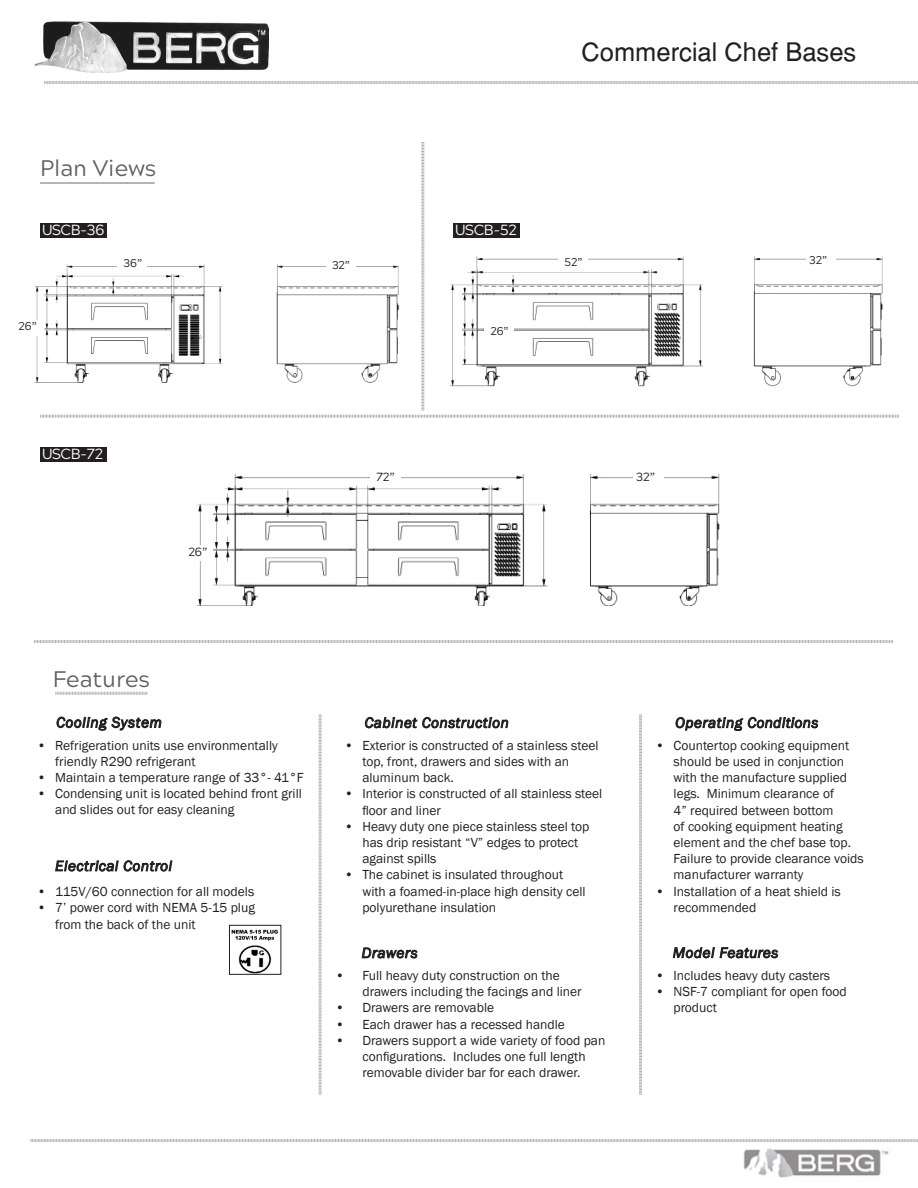
<style>
.page{position:relative;width:918px;height:1188px;background:#fff}
.page>*{position:absolute;margin:0;border:0;box-sizing:border-box;transform-origin:0 0}
.t1{font:25.5px "Helvetica";color:#231f20}
.t2{font:22.5px "Acherus Grotesque";color:#5f5f62}
.t3{font:italic 15px "Franklin Gothic";letter-spacing:.04em;color:#231f20}
.t4{font:14.7px "Acherus Grotesque";letter-spacing:-.03em;color:#fff}
.t5{font:13.5px/16.2px "Franklin Gothic";color:#231f20}
.t6{font:11.85px "Acherus Grotesque";color:#231f20}
.t7{font:11.25px "Acherus Grotesque";color:#231f20}
</style>
<div class="page">
<svg style="left:56px;top:716px;width:106px;height:15px"></svg>
<svg style="left:365px;top:717px;width:144px;height:12px"></svg>
<svg style="left:361px;top:947px;width:57px;height:12px"></svg>
<svg style="left:672px;top:947px;width:107px;height:12px"></svg>
<svg style="left:675px;top:717px;width:144px;height:14px"></svg>
<svg style="left:55px;top:860px;width:118px;height:12px"></svg>
<img style="left:231px;top:929px;width:47px;height:44px">
<div style="left:229px;top:925px;width:52px;height:50px;border:1px solid #231f20"></div>
<div style="left:40px;top:447px;width:67px;height:14px;background:#231f20"></div>
<img style="left:196px;top:473px;width:524px;height:133px">
<div style="left:182px;top:545px;width:31px;height:16px;background:#fff"></div>
<div style="left:370px;top:471px;width:31px;height:16px;background:#fff"></div>
<div style="left:633px;top:470px;width:31px;height:16px;background:#fff"></div>
<svg style="left:639px;top:714px;width:3px;height:381px"></svg>
<svg style="left:318px;top:714px;width:4px;height:381px;background:#d9d9d9"></svg>
<svg style="left:34px;top:640px;width:859px;height:3px;background:#cdcdcd"></svg>
<svg style="left:44px;top:81px;width:874px;height:3px;background:#cdcccc"></svg>
<svg style="left:40px;top:142px;width:859px;height:276px"></svg>
<svg style="left:56px;top:692px;width:92px;height:3px"></svg>
<img style="left:743px;top:1148px;width:146px;height:30px">
<svg style="left:30px;top:1139px;width:888px;height:3px;background:#cecece"></svg>
<img style="left:35px;top:21px;width:233px;height:51px">
<p class="t2" style="left:40px;top:149px;width:118px">Plan Views</p>
<p class="t4" style="left:42px;top:218px;width:64px">USCB-36</p>
<p class="t4" style="left:455px;top:218px;width:63px">USCB-52</p>
<p class="t7" style="left:19px;top:317px;width:20px">26”</p>
<p class="t7" style="left:124px;top:253px;width:20px">36”</p>
<p class="t4" style="left:42px;top:442px;width:62px">USCB-72</p>
<p class="t6" style="left:188px;top:542px;width:21px">26”</p>
<p class="t2" style="left:53px;top:660px;width:99px">Features</p>
<p class="t7" style="left:332px;top:255px;width:20px">32”</p>
<p class="t6" style="left:376px;top:467px;width:20px">72”</p>
<p class="t7" style="left:490px;top:322px;width:20px">26”</p>
<p class="t1" style="left:581px;top:36px;width:277px">Commercial Chef Bases</p>
<p class="t7" style="left:565px;top:253px;width:19px">52”</p>
<p class="t7" style="left:809px;top:250px;width:20px">32”</p>
<p class="t6" style="left:636px;top:466px;width:20px">32”</p>
<p class="t3" style="left:56px;top:713px;width:107px">Cooling System</p>
<p class="t5" style="left:55px;top:737px;width:224px;text-indent:-18px">• Refrigeration units use environmentally friendly R290 refrigerant</p>
<p class="t5" style="left:37px;top:770px;width:268px">• Maintain a temperature range of 33°- 41°F</p>
<p class="t5" style="left:55px;top:786px;width:248px;text-indent:-18px">• Condensing unit is located behind front grill and slides out for easy cleaning</p>
<p class="t3" style="left:55px;top:857px;width:118px">Electrical Control</p>
<p class="t5" style="left:37px;top:884px;width:219px">• 115V/60 connection for all models</p>
<p class="t5" style="left:55px;top:900px;width:201px;text-indent:-18px">• 7’ power cord with NEMA 5-15 plug from the back of the unit</p>
<p class="t3" style="left:365px;top:713px;width:146px">Cabinet Construction</p>
<p class="t5" style="left:362px;top:738px;width:238px;text-indent:-18px">• Exterior is constructed of a stainless steel top, front, drawers and sides with an aluminum back.</p>
<p class="t5" style="left:362px;top:786px;width:241px;text-indent:-18px">• Interior is constructed of all stainless steel floor and liner</p>
<p class="t5" style="left:362px;top:819px;width:228px;text-indent:-18px">• Heavy duty one piece stainless steel top has drip resistant “V” edges to protect against spills</p>
<p class="t5" style="left:362px;top:867px;width:225px;text-indent:-18px">• The cabinet is insulated throughout with a foamed-in-place high density cell polyurethane insulation</p>
<p class="t3" style="left:362px;top:943px;width:58px">Drawers</p>
<p class="t5" style="left:362px;top:968px;width:221px;text-indent:-27px">• Full heavy duty construction on the drawers including the facings and liner</p>
<p class="t5" style="left:335px;top:1000px;width:160px">• Drawers are removable</p>
<p class="t5" style="left:335px;top:1016px;width:231px">• Each drawer has a recessed handle</p>
<p class="t5" style="left:335px;top:1033px;width:271px;text-align:center">• Drawers support a wide variety of food pan configurations. Includes one full length removable divider bar for each drawer.</p>
<p class="t3" style="left:675px;top:713px;width:145px">Operating Conditions</p>
<p class="t5" style="left:674px;top:738px;width:192px;text-indent:-18px">• Countertop cooking equipment should be used in conjunction with the manufacture supplied legs. Minimum clearance of<br>4” required between bottom<br>of cooking equipment heating element and the chef base top.<br>Failure to provide clearance voids manufacturer warranty</p>
<p class="t5" style="left:674px;top:883px;width:169px;text-indent:-18px">• Installation of a heat shield is recommended</p>
<p class="t3" style="left:673px;top:943px;width:107px">Model Features</p>
<p class="t5" style="left:656px;top:968px;width:176px">• Includes heavy duty casters</p>
<p class="t5" style="left:674px;top:984px;width:175px;text-indent:-18px">• NSF-7 compliant for open food product</p>
</div>
